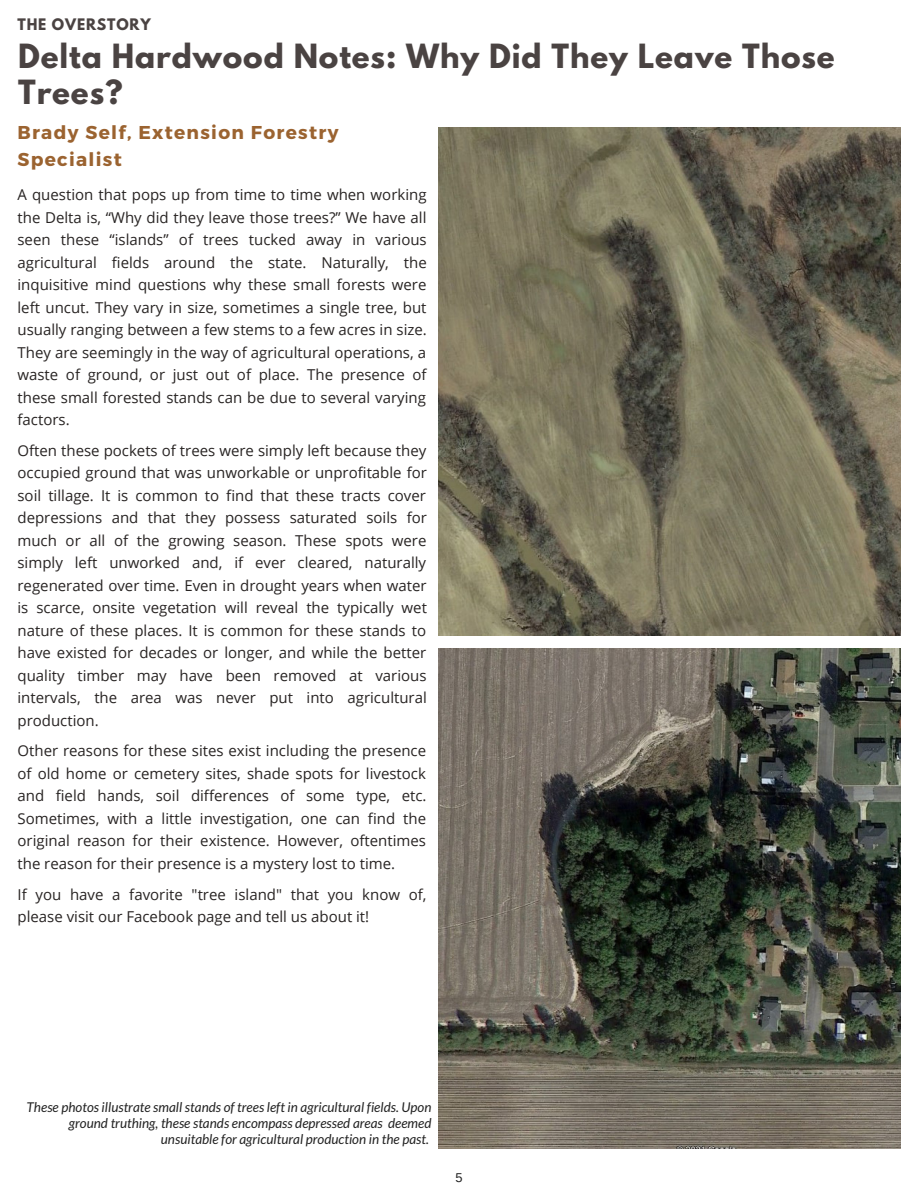
<style>
.page{position:relative;width:918px;height:1188px;background:#fff}
.page>*{position:absolute;margin:0;border:0;box-sizing:border-box;transform-origin:0 0}
.t1{font:700 29.55px/36px "League Spartan";letter-spacing:.03em;color:#4a4342}
.t2{font:700 18.6px/27px "Montserrat";letter-spacing:.07em;color:#9b6330}
.t3{font:15px/22.5px "Open Sans";color:#282423;text-align:justify}
.t4{font:700 14.1px "League Spartan";letter-spacing:.06em;color:#4a4342}
.t5{font:italic 13.5px/15.8px "Lato";color:#222;text-align:right}
.t6{font:12.75px "Arimo";color:#222}
</style>
<div class="page">
<img style="left:438px;top:127px;width:463px;height:509px">
<img style="left:438px;top:648px;width:463px;height:501px">
<p class="t4" style="left:18px;top:17px;width:135px">THE OVERSTORY</p>
<p class="t1" style="left:18px;top:42px;width:818px">Delta Hardwood Notes: Why Did They Leave Those<br>Trees?</p>
<p class="t2" style="left:18px;top:118px;width:323px">Brady Self, Extension Forestry<br>Specialist</p>
<p class="t3" style="left:18px;top:183px;width:411px">A question that pops up from time to time when working the Delta is, “Why did they leave those trees?” We have all seen these “islands” of trees tucked away in various agricultural fields around the state. Naturally, the inquisitive mind questions why these small forests were left uncut. They vary in size, sometimes a single tree, but usually ranging between a few stems to a few acres in size.<br>They are seemingly in the way of agricultural operations, a waste of ground, or just out of place. The presence of these small forested stands can be due to several varying factors.</p>
<p class="t3" style="left:18px;top:439px;width:411px">Often these pockets of trees were simply left because they occupied ground that was unworkable or unprofitable for soil tillage. It is common to find that these tracts cover depressions and that they possess saturated soils for much or all of the growing season. These spots were simply left unworked and, if ever cleared, naturally regenerated over time. Even in drought years when water is scarce, onsite vegetation will reveal the typically wet nature of these places. It is common for these stands to have existed for decades or longer, and while the better quality timber may have been removed at various intervals, the area was never put into agricultural production.</p>
<p class="t3" style="left:18px;top:739px;width:411px">Other reasons for these sites exist including the presence of old home or cemetery sites, shade spots for livestock and field hands, soil differences of some type, etc.<br>Sometimes, with a little investigation, one can find the original reason for their existence. However, oftentimes the reason for their presence is a mystery lost to time.</p>
<p class="t3" style="left:18px;top:882px;width:411px">If you have a favorite "tree island" that you know of, please visit our Facebook page and tell us about it!</p>
<p class="t5" style="left:27px;top:1099px;width:406px">These photos illustrate small stands of trees left in agricultural fields. Upon ground truthing, these stands encompass depressed areas deemed unsuitable for agricultural production in the past.</p>
<p class="t6" style="left:455px;top:1171px;width:9px">5</p>
</div>
